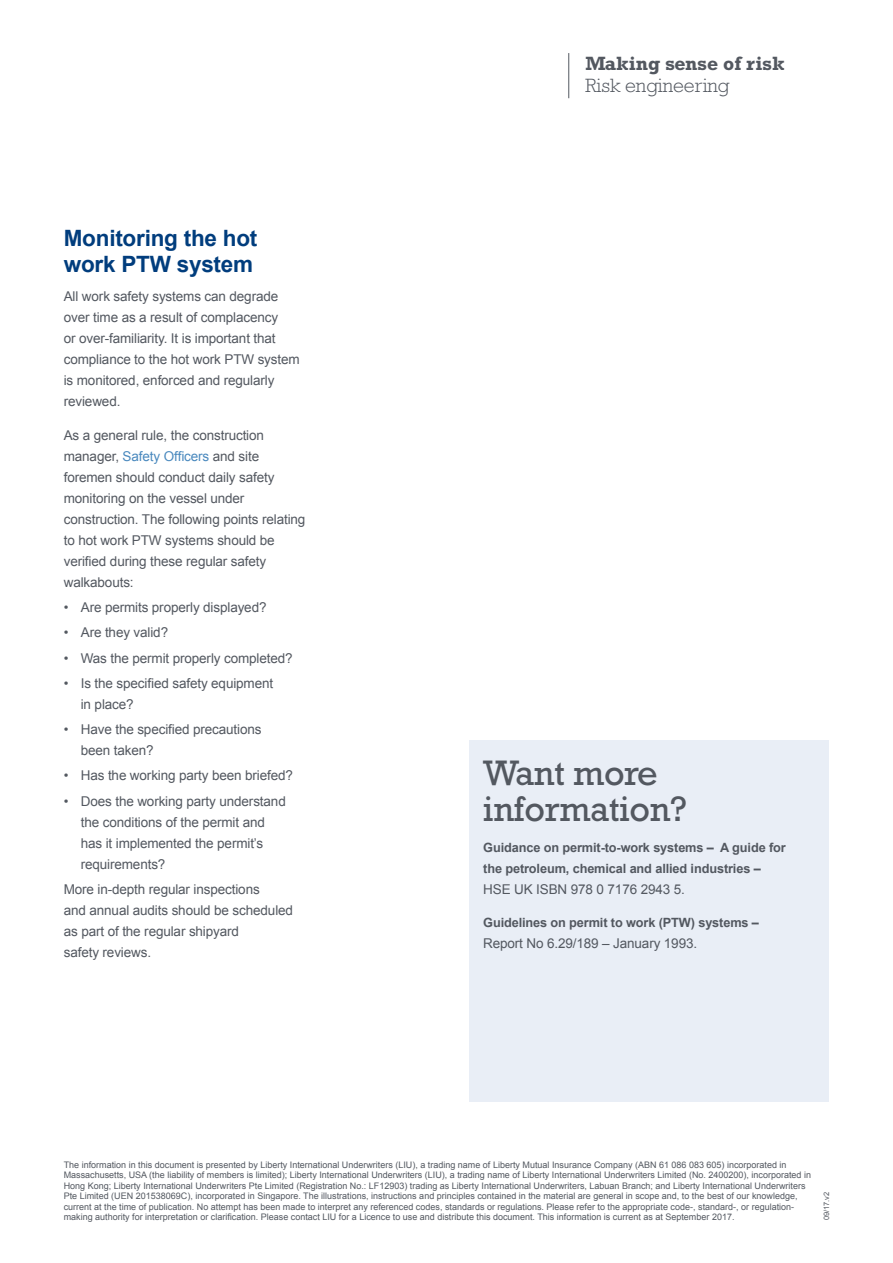
<style>
.page{position:relative;width:893px;height:1263px;background:#fff}
.page>*{position:absolute;margin:0;border:0;box-sizing:border-box;transform-origin:0 0}
.t1{font:36px/36px "Rockwell";letter-spacing:-.01em;color:#535860}
.Subhead_1{font:700 22.5px/25.5px "Arial";letter-spacing:-.01em;color:#013d7d}
.t2{font:700 19.5px "Rockwell";color:#535860}
.t3{font:300 19.5px "Rockwell";color:#535860}
.Body{font:13.5px/21px "Arial";letter-spacing:-.01em;color:#535860}
.Bullet_Points{font:13.5px/21px "Arial";letter-spacing:-.01em;color:#535860}
.Intro_Paragraph_For{font:13.5px/21px "Arial";letter-spacing:-.01em;color:#535860}
.Body-2{font:700 12.75px/21px "Arial";letter-spacing:-.01em;color:#535860}
.Disclaimer_Body{font:9px/10.5px "Arial";color:#535860}
.t4{font:7.5px "Arial";color:#535860}
.s1{color:#4a89be}
</style>
<div class="page">
<hr style="left:568px;top:53px;width:1px;height:45px;background:#535860">
<div style="left:470px;top:740px;width:359px;height:361px;background:#e9eef6"></div>
<p class="Subhead_1" style="left:64px;top:226px;width:195px">Monitoring the hot work PTW system</p>
<p class="Body" style="left:64px;top:286px;width:237px">All work safety systems can degrade over time as a result of complacency<br>or over-familiarity. It is important that compliance to the hot work PTW system is monitored, enforced and regularly reviewed.</p>
<p class="Intro_Paragraph_For" style="left:64px;top:425px;width:243px">As a general rule, the construction manager, <span class="s1">Safety Officers</span> and site foremen should conduct daily safety monitoring on the vessel under construction. The following points relating to hot work PTW systems should be verified during these regular safety walkabouts:</p>
<p class="Bullet_Points" style="left:64px;top:597px;width:204px">• Are permits properly displayed?</p>
<p class="Bullet_Points" style="left:64px;top:622px;width:106px">• Are they valid?</p>
<p class="Bullet_Points" style="left:64px;top:647px;width:230px">• Was the permit properly completed?</p>
<p class="Bullet_Points" style="left:81px;top:673px;width:194px;text-indent:-17px">• Is the specified safety equipment in place?</p>
<p class="Bullet_Points" style="left:81px;top:719px;width:182px;text-indent:-17px">• Have the specified precautions been taken?</p>
<p class="Bullet_Points" style="left:64px;top:765px;width:231px">• Has the working party been briefed?</p>
<p class="Bullet_Points" style="left:81px;top:790px;width:207px;text-indent:-17px">• Does the working party understand the conditions of the permit and has it implemented the permit’s requirements?</p>
<p class="Body" style="left:64px;top:879px;width:231px">More in-depth regular inspections<br>and annual audits should be scheduled as part of the regular shipyard<br>safety reviews.</p>
<h3 class="t2" style="left:585px;top:52px;width:201px">Making sense of risk</h3>
<h3 class="t3" style="left:585px;top:75px;width:146px">Risk engineering</h3>
<p class="t1" style="left:483px;top:755px;width:205px">Want more information?</p>
<p class="Body-2" style="left:483px;top:837px;width:304px">Guidance on permit-to-work systems – A guide for the petroleum, chemical and allied industries –</p>
<p class="Body" style="left:483px;top:878px;width:203px">HSE UK ISBN 978 0 7176 2943 5.</p>
<p class="Body-2" style="left:483px;top:913px;width:277px">Guidelines on permit to work (PTW) systems –</p>
<p class="Body" style="left:483px;top:933px;width:215px">Report No 6.29/189 – January 1993.</p>
<p class="Disclaimer_Body" style="left:64px;top:1160px;width:749px">The information in this document is presented by Liberty International Underwriters (LIU), a trading name of Liberty Mutual Insurance Company (ABN 61 086 083 605) incorporated in Massachusetts, USA (the liability of members is limited); Liberty International Underwriters (LIU), a trading name of Liberty International Underwriters Limited (No. 2400200), incorporated in Hong Kong; Liberty International Underwriters Pte Limited (Registration No.: LF12903) trading as Liberty International Underwriters, Labuan Branch; and Liberty International Underwriters Pte Limited (UEN 201538069C), incorporated in Singapore. The illustrations, instructions and principles contained in the material are general in scope and, to the best of our knowledge, current at the time of publication. No attempt has been made to interpret any referenced codes, standards or regulations. Please refer to the appropriate code-, standard-, or regulation&shy;making authority for interpretation or clarification. Please contact LIU for a Licence to use and distribute this document. This information is current as at September 2017.</p>
<p class="t4" style="left:822px;top:1220px;width:30px;rotate:-90deg">09/17.v2</p>
</div>
